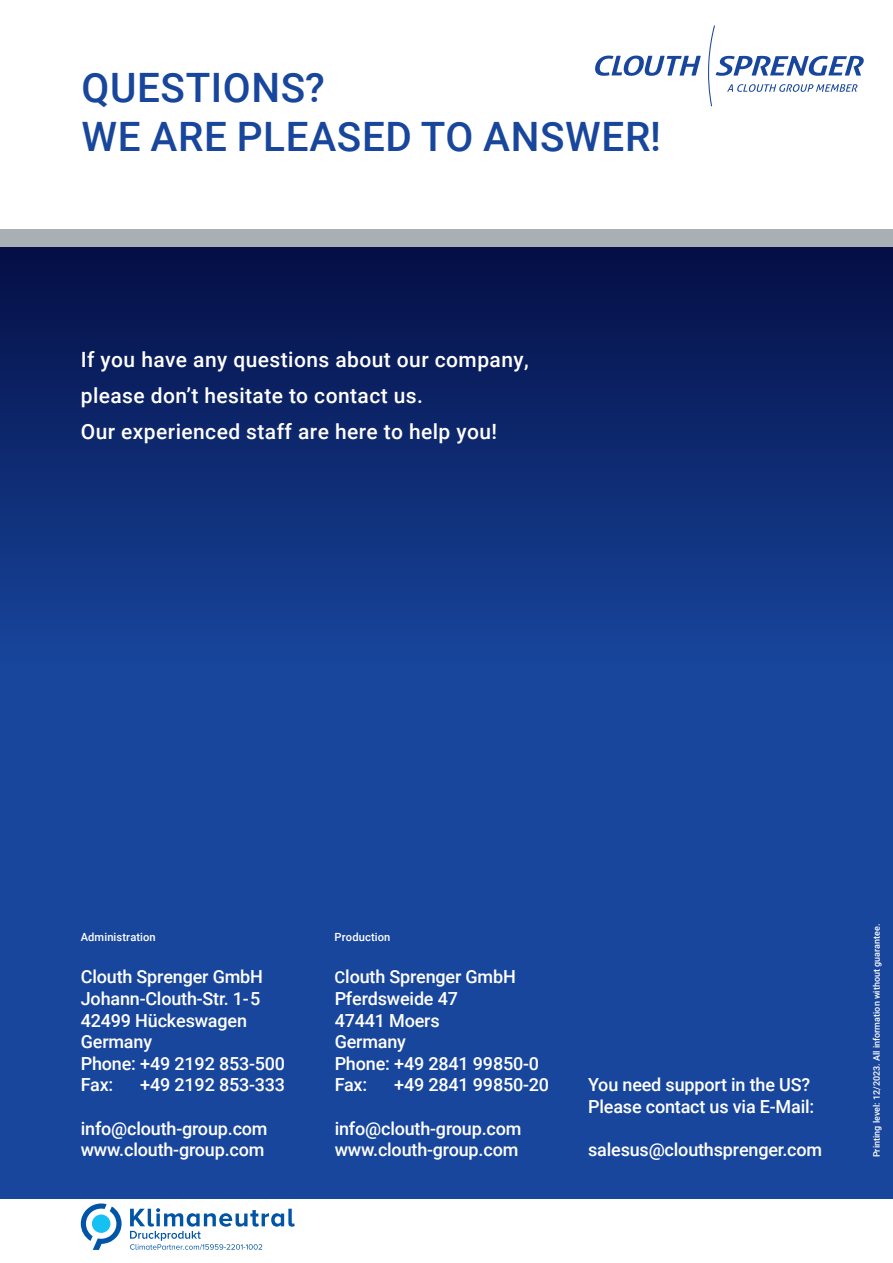
<style>
.page{position:relative;width:893px;height:1263px;background:#fff}
.page>*{position:absolute;margin:0;border:0;box-sizing:border-box;transform-origin:0 0}
.t1{font:500 40.5px/48.6px "Roboto";letter-spacing:.015em;color:#18469d}
.t2{font:500 21px/36px "Roboto";letter-spacing:.02em;color:#fff}
.t3{font:500 18px/21.6px "Roboto";letter-spacing:-.01em;color:#fff}
.t4{font:500 11.25px "Roboto";letter-spacing:.01em;color:#fff}
.t5{font:500 9px "Roboto";color:#fff}
.s1{font-size:16.5px}
</style>
<div class="page">
<div style="left:0;top:247px;width:893px;height:952px;background:#18469d"></div>
<div style="left:0;top:247px;width:893px;height:421px;background:linear-gradient(to bottom,#050e45,#18469d)"></div>
<div style="left:0;top:230px;width:893px;height:17px;background:#a8b0b6"></div>
<svg style="left:81px;top:1203px;width:41px;height:47px"></svg>
<svg style="left:130px;top:1208px;width:165px;height:42px"></svg>
<svg style="left:595px;top:56px;width:106px;height:20px"></svg>
<svg style="left:708px;top:26px;width:156px;height:80px"></svg>
<h1 class="t1" style="left:81px;top:62px;width:581px">QUESTIONS?<br>WE ARE PLEASED TO ANSWER!</h1>
<p class="t2" style="left:81px;top:340px;width:449px">If you have any questions about our company, please don’t hesitate to contact us.<br>Our experienced staff are here to help you!</p>
<p class="t4" style="left:81px;top:928px;width:76px">Administration</p>
<p class="t3" style="left:81px;top:965px;width:206px">Clouth Sprenger GmbH<br>Johann-Clouth-Str. 1- 5<br>42499 Hückeswagen<br>Germany<br>Phone: +49 2192 853-500<br>Fax:</p>
<p class="t3" style="left:140px;top:1073px;width:146px">+49 2192 853-333</p>
<p class="t3" style="left:81px;top:1117px;width:188px">info@clouth-group.com www.clouth-group.com</p>
<p class="t4" style="left:335px;top:928px;width:57px">Production</p>
<p class="t3" style="left:335px;top:965px;width:206px"><span class="s1">C</span>louth Sprenger GmbH<br>Pferdsweide 47<br>47441 Moers<br>Germany<br>Phone: +49 2841 99850-0<br>Fax:</p>
<p class="t3" style="left:394px;top:1073px;width:156px">+49 2841 99850-20</p>
<p class="t3" style="left:335px;top:1117px;width:188px">info@clouth-group.com www.clouth-group.com</p>
<p class="t3" style="left:588px;top:1073px;width:228px">You need support in the US?<br>Please contact us via E-Mail:</p>
<p class="t3" style="left:588px;top:1138px;width:236px">salesus@clouthsprenger.com</p>
<p class="t5" style="left:870px;top:1157px;width:235px;rotate:-90deg">Printing level: 12/2023. All information without guarantee.</p>
</div>
